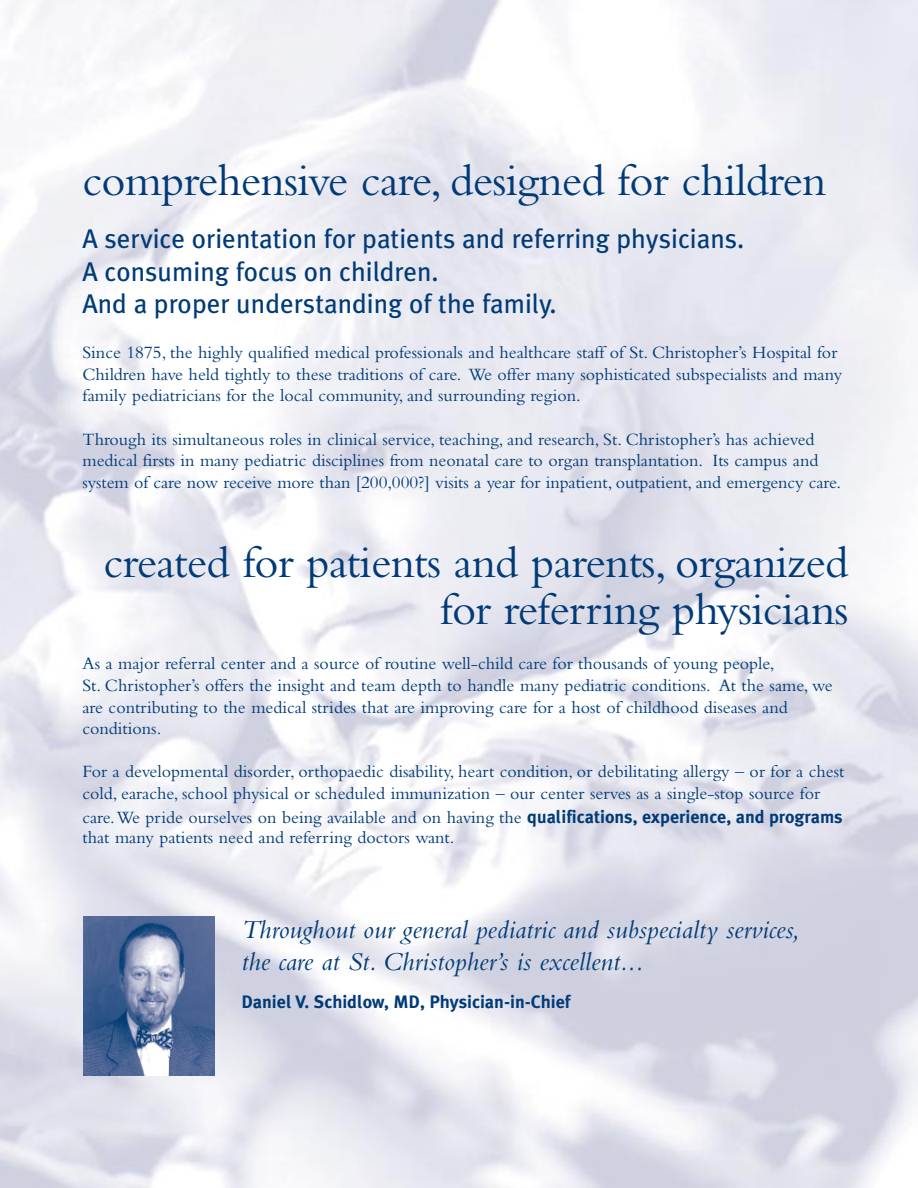
<style>
.page{position:relative;width:918px;height:1188px;background:#fff}
.page>*{position:absolute;margin:0;border:0;box-sizing:border-box;transform-origin:0 0}
.t1{font:46.5px/46.5px "Bembo";letter-spacing:-.015em;color:#013b77;text-align:right}
.t2{font:27px/32.4px "Meta Plus";color:#013b77}
.t3{font:italic 27px/32.4px "Bembo";color:#013b77}
.t4{font:18px/21.6px "Bembo";color:#013b77}
.t5{font:700 18px "Meta Plus";color:#013b77}
.s1{font-family:"Meta Plus";font-weight:700}
</style>
<div class="page">
<img style="left:0;top:0;width:918px;height:1188px">
<img style="left:84px;top:916px;width:130px;height:159px">
<h1 class="t1" style="left:82px;top:161px;width:745px">comprehensive care, designed for children</h1>
<h2 class="t2" style="left:82px;top:226px;width:663px">A service orientation for patients and referring physicians.<br>A consuming focus on children.<br>And a proper understanding of the family.</h2>
<p class="t4" style="left:82px;top:343px;width:761px">Since 1875, the highly qualified medical professionals and healthcare staff of St. Christopher’s Hospital for<br>Children have held tightly to these traditions of care. We offer many sophisticated subspecialists and many family pediatricians for the local community, and surrounding region.</p>
<p class="t4" style="left:82px;top:430px;width:760px">Through its simultaneous roles in clinical service, teaching, and research, St. Christopher’s has achieved medical firsts in many pediatric disciplines from neonatal care to organ transplantation. Its campus and system of care now receive more than [200,000?] visits a year for inpatient, outpatient, and emergency care.</p>
<h1 class="t1" style="left:104px;top:544px;width:746px">created for patients and parents, organized for referring physicians</h1>
<p class="t4" style="left:82px;top:655px;width:752px">As a major referral center and a source of routine well-child care for thousands of young people,<br>St. Christopher’s offers the insight and team depth to handle many pediatric conditions. At the same, we are contributing to the medical strides that are improving care for a host of childhood diseases and conditions.</p>
<p class="t4" style="left:82px;top:763px;width:764px">For a developmental disorder, orthopaedic disability, heart condition, or debilitating allergy – or for a chest cold, earache, school physical or scheduled immunization – our center serves as a single-stop source for</p>
<p class="t4" style="left:82px;top:809px;width:762px;line-height:20px">care.We pride ourselves on being available and on having the <span class="s1">qualifications, experience, and programs </span>that many patients need and referring doctors want.</p>
<h2 class="t3" style="left:241px;top:916px;width:560px">Throughout our general pediatric and subspecialty services, the care at St. Christopher’s is excellent...</h2>
<p class="t5" style="left:241px;top:995px;width:331px">Daniel V. Schidlow, MD, Physician-in-Chief</p>
</div>
